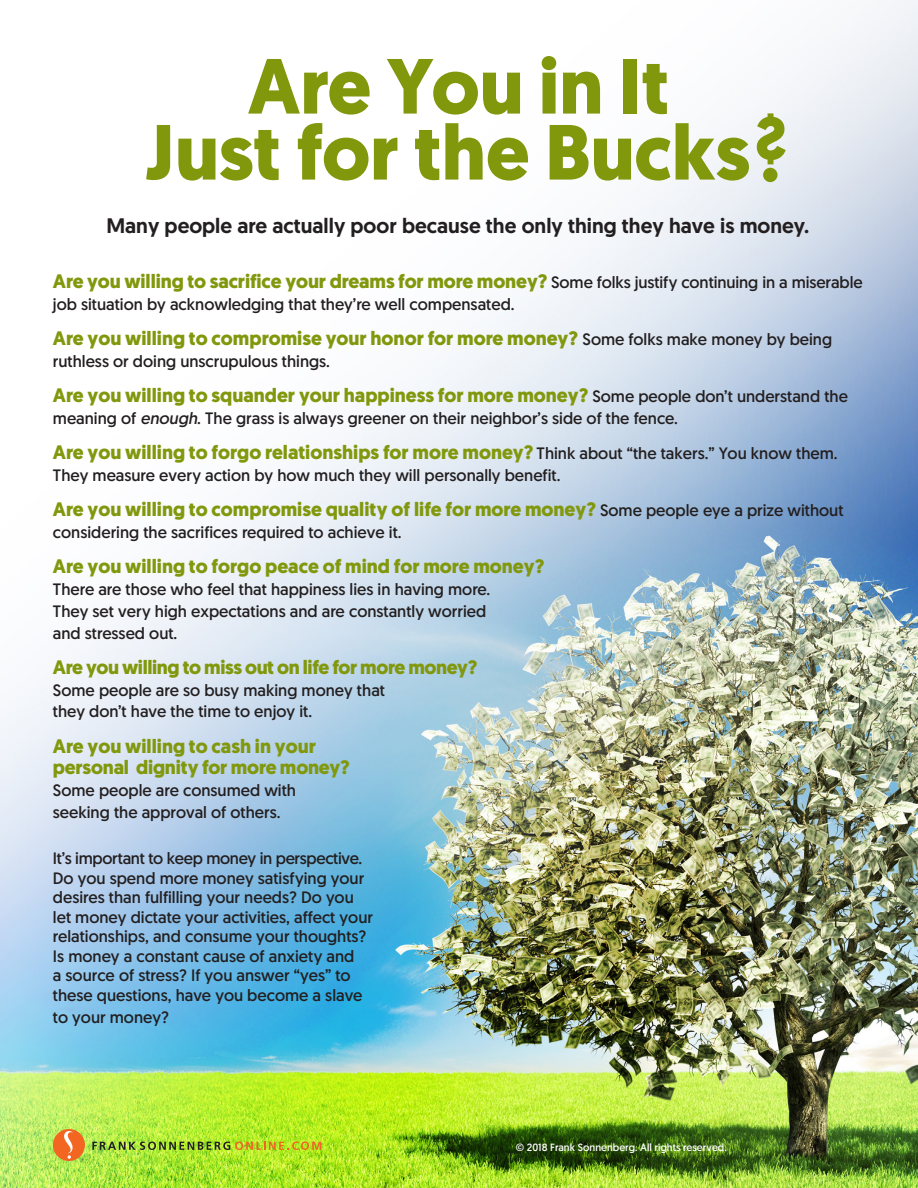
<style>
.page{position:relative;width:918px;height:1188px;background:#fff}
.page>*{position:absolute;margin:0;border:0;box-sizing:border-box;transform-origin:0 0}
.t1{font:700 78px "Geomanist";color:#81980d}
.t2{font:500 21px "Geomanist";color:#231f20}
.t3{font:700 19.5px "Geomanist";color:#81980d}
.t4{font:700 19.5px "Geomanist";letter-spacing:-.02em;color:#81980d}
.t5{font:16.5px/19.5px "Geomanist";color:#231f20}
.t6{font:10.5px "Geomanist";color:#fff}
.s1{font-size:72.45px}
.s2{font-weight:400;font-size:16.5px;color:#231f20}
.s3{font-style:italic}
</style>
<div class="page">
<img style="left:0;top:0;width:918px;height:1188px">
<img style="left:92px;top:1142px;width:229px;height:8px">
<div style="left:53px;top:1129px;width:32px;height:32px;background:#f36621;border-radius:50%"></div>
<svg style="left:64px;top:1131px;width:9px;height:28px"></svg>
<svg style="left:757px;top:113px;width:29px;height:51px"></svg>
<p class="t1" style="left:248px;top:34px;width:423px">Are You in It</p>
<p class="t1" style="left:145px;top:100px;width:637px">Just for the Bucks <span class="s1">.</span></p>
<p class="t2" style="left:106px;top:212px;width:704px">Many people are actually poor because the only thing they have is money.</p>
<p class="t3" style="left:53px;top:268px;width:811px">Are you willing to sacrifice your dreams for more money? <span class="s2">Some folks justify continuing in a miserable</span></p>
<p class="t5" style="left:53px;top:294px;width:463px">job situation by acknowledging that they’re well compensated.</p>
<p class="t3" style="left:53px;top:325px;width:781px">Are you willing to compromise your honor for more money? <span class="s2">Some folks make money by being</span></p>
<p class="t5" style="left:53px;top:351px;width:279px">ruthless or doing unscrupulous things.</p>
<p class="t3" style="left:53px;top:382px;width:797px">Are you willing to squander your happiness for more money? <span class="s2">Some people don’t understand the</span></p>
<p class="t5" style="left:53px;top:408px;width:627px">meaning of <span class="s3">enough</span>. The grass is always greener on their neighbor’s side of the fence.</p>
<p class="t3" style="left:53px;top:439px;width:786px">Are you willing to forgo relationships for more money? <span class="s2">Think about “the takers.” You know them.</span></p>
<p class="t5" style="left:53px;top:465px;width:509px">They measure every action by how much they will personally benefit.</p>
<p class="t3" style="left:53px;top:496px;width:792px">Are you willing to compromise quality of life for more money? <span class="s2">Some people eye a prize without</span></p>
<p class="t5" style="left:53px;top:522px;width:350px">considering the sacrifices required to achieve it.</p>
<p class="t3" style="left:53px;top:553px;width:493px">Are you willing to forgo peace of mind for more money?</p>
<p class="t5" style="left:53px;top:578px;width:439px;line-height:21.8px">There are those who feel that happiness lies in having more.<br>They set very high expectations and are constantly worried and stressed out.</p>
<p class="t4" style="left:53px;top:654px;width:426px">Are you willing to miss out on life for more money?</p>
<p class="t5" style="left:53px;top:680px;width:334px">Some people are so busy making money that</p>
<p class="t5" style="left:53px;top:702px;width:261px">they don’t have the time to enjoy it.</p>
<p class="t3" style="left:53px;top:733px;width:265px">Are you willing to cash in your</p>
<p class="t3" style="left:53px;top:754px;width:298px">personal dignity for more money?</p>
<p class="t5" style="left:53px;top:780px;width:245px">Some people are consumed with</p>
<p class="t5" style="left:53px;top:802px;width:229px">seeking the approval of others.</p>
<p class="t5" style="left:53px;top:849px;width:322px">It’s important to keep money in perspective.<br>Do you spend more money satisfying your desires than fulfilling your needs? Do you let money dictate your activities, affect your relationships, and consume your thoughts?<br>Is money a constant cause of anxiety and<br>a source of stress? If you answer “yes” to these questions, have you become a slave</p>
<p class="t5" style="left:53px;top:1007px;width:117px">to your money?</p>
<p class="t6" style="left:516px;top:1140px;width:213px">© 2018 Frank Sonnenberg. All rights reserved.</p>
</div>
